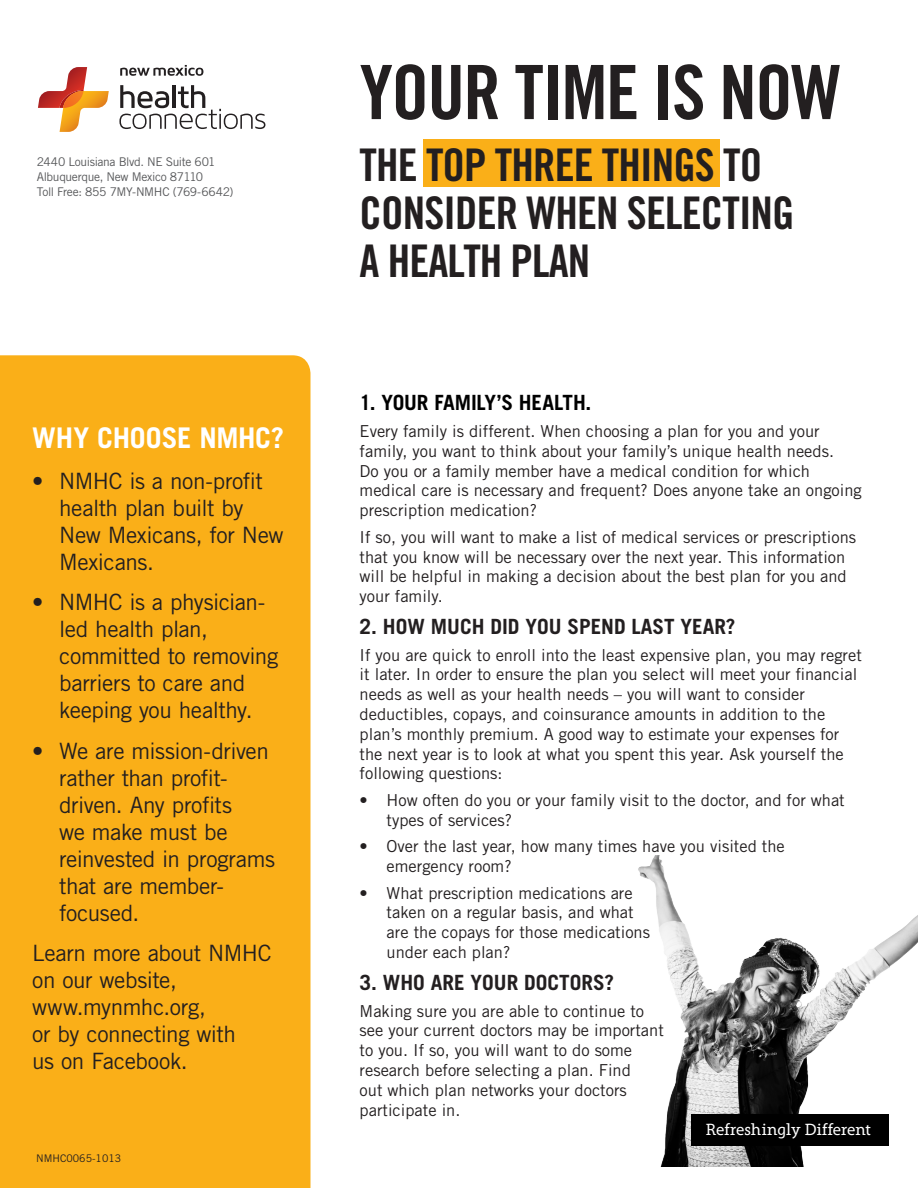
<style>
.page{position:relative;width:918px;height:1188px;background:#fff}
.page>*{position:absolute;margin:0;border:0;box-sizing:border-box;transform-origin:0 0}
.t1{font:75px "Trade Gothic LT Std Bd Cn 20";letter-spacing:-.02em;color:#231f20}
.t2{font:45px/48px "Trade Gothic LT Std Bd Cn 20";letter-spacing:-.02em;color:#231f20}
.t3{font:700 28.5px "Trade Gothic LT Std";letter-spacing:-.01em;color:#fff}
.t4{font:22.5px/27px "Trade Gothic LT Std";letter-spacing:-.02em;color:#231f20}
.t5{font:700 21px "Trade Gothic LT Std";color:#231f20}
.t6{font:700 21px "Trade Gothic LT Std";letter-spacing:-.01em;color:#000}
.t7{font:16.65px "Grandesign Neue Serif";letter-spacing:-.005em;color:#fff}
.t8{font:16.5px/19.8px "Trade Gothic LT Std";color:#231f20}
.t9{font:12px "Trade Gothic LT Std";letter-spacing:-.03em;color:#57585a}
.t10{font:10.5px "Trade Gothic LT Std";color:#231f20}
</style>
<div class="page">
<img style="left:638px;top:856px;width:280px;height:310px">
<div style="left:423px;top:140px;width:297px;height:47px;background:#faaf18"></div>
<div style="left:0;top:355px;width:310px;height:833px;background:#faaf18"></div>
<div style="left:691px;top:1115px;width:198px;height:31px;background:#000"></div>
<svg style="left:119px;top:85px;width:146px;height:44px"></svg>
<svg style="left:120px;top:65px;width:83px;height:11px"></svg>
<svg style="left:38px;top:67px;width:71px;height:65px"></svg>
<p class="t9" style="left:37px;top:155px;width:180px">2440 Louisiana Blvd. NE Suite 601</p>
<p class="t9" style="left:37px;top:170px;width:168px">Albuquerque, New Mexico 87110</p>
<p class="t9" style="left:37px;top:185px;width:198px">Toll Free: 855 7MY-NMHC (769-6642)</p>
<p class="t3" style="left:32px;top:421px;width:254px">WHY CHOOSE NMHC?</p>
<p class="t4" style="left:59px;top:467px;width:226px;text-indent:-27px">• NMHC is a non-profit health plan built by<br>New Mexicans, for New<br>Mexicans.</p>
<p class="t4" style="left:59px;top:588px;width:221px;text-indent:-27px">• NMHC is a physician&shy;led health plan, committed to removing barriers to care and keeping you healthy.</p>
<p class="t4" style="left:59px;top:737px;width:217px;text-indent:-27px">• We are mission-driven rather than profit&shy;driven. Any profits<br>we make must be reinvested in programs that are member&shy;focused.</p>
<p class="t4" style="left:32px;top:939px;width:241px">Learn more about NMHC on our website, www.mynmhc.org,<br>or by connecting with<br>us on Facebook.</p>
<p class="t10" style="left:36px;top:1152px;width:87px">NMHC0065-1013</p>
<p class="t1" style="left:360px;top:47px;width:483px">YOUR TIME IS NOW</p>
<p class="t2" style="left:360px;top:140px;width:437px">THE TOP THREE THINGS TO<br>CONSIDER WHEN SELECTING<br>A HEALTH PLAN</p>
<p class="t6" style="left:360px;top:390px;width:233px">1. YOUR FAMILY’S HEALTH.</p>
<p class="t8" style="left:360px;top:421px;width:504px">Every family is different. When choosing a plan for you and your family, you want to think about your family’s unique health needs.<br>Do you or a family member have a medical condition for which medical care is necessary and frequent? Does anyone take an ongoing prescription medication?</p>
<p class="t8" style="left:360px;top:527px;width:498px">If so, you will want to make a list of medical services or prescriptions that you know will be necessary over the next year. This information will be helpful in making a decision about the best plan for you and your family.</p>
<p class="t5" style="left:360px;top:614px;width:377px">2. HOW MUCH DID YOU SPEND LAST YEAR?</p>
<p class="t8" style="left:360px;top:645px;width:504px">If you are quick to enroll into the least expensive plan, you may regret it later. In order to ensure the plan you select will meet your financial needs as well as your health needs – you will want to consider deductibles, copays, and coinsurance amounts in addition to the plan’s monthly premium. A good way to estimate your expenses for the next year is to look at what you spent this year. Ask yourself the following questions:</p>
<p class="t8" style="left:387px;top:790px;width:460px;text-indent:-27px">• How often do you or your family visit to the doctor, and for what types of services?</p>
<p class="t8" style="left:387px;top:836px;width:400px;text-indent:-27px">• Over the last year, how many times have you visited the emergency room?</p>
<p class="t8" style="left:387px;top:883px;width:265px;text-indent:-27px">• What prescription medications are taken on a regular basis, and what are the copays for those medications under each plan?</p>
<p class="t5" style="left:360px;top:970px;width:256px">3. WHO ARE YOUR DOCTORS?</p>
<p class="t8" style="left:360px;top:1001px;width:306px">Making sure you are able to continue to see your current doctors may be important to you. If so, you will want to do some research before selecting a plan. Find<br>out which plan networks your doctors participate in.</p>
<p class="t7" style="left:705px;top:1120px;width:167px">Refreshingly Different</p>
</div>
